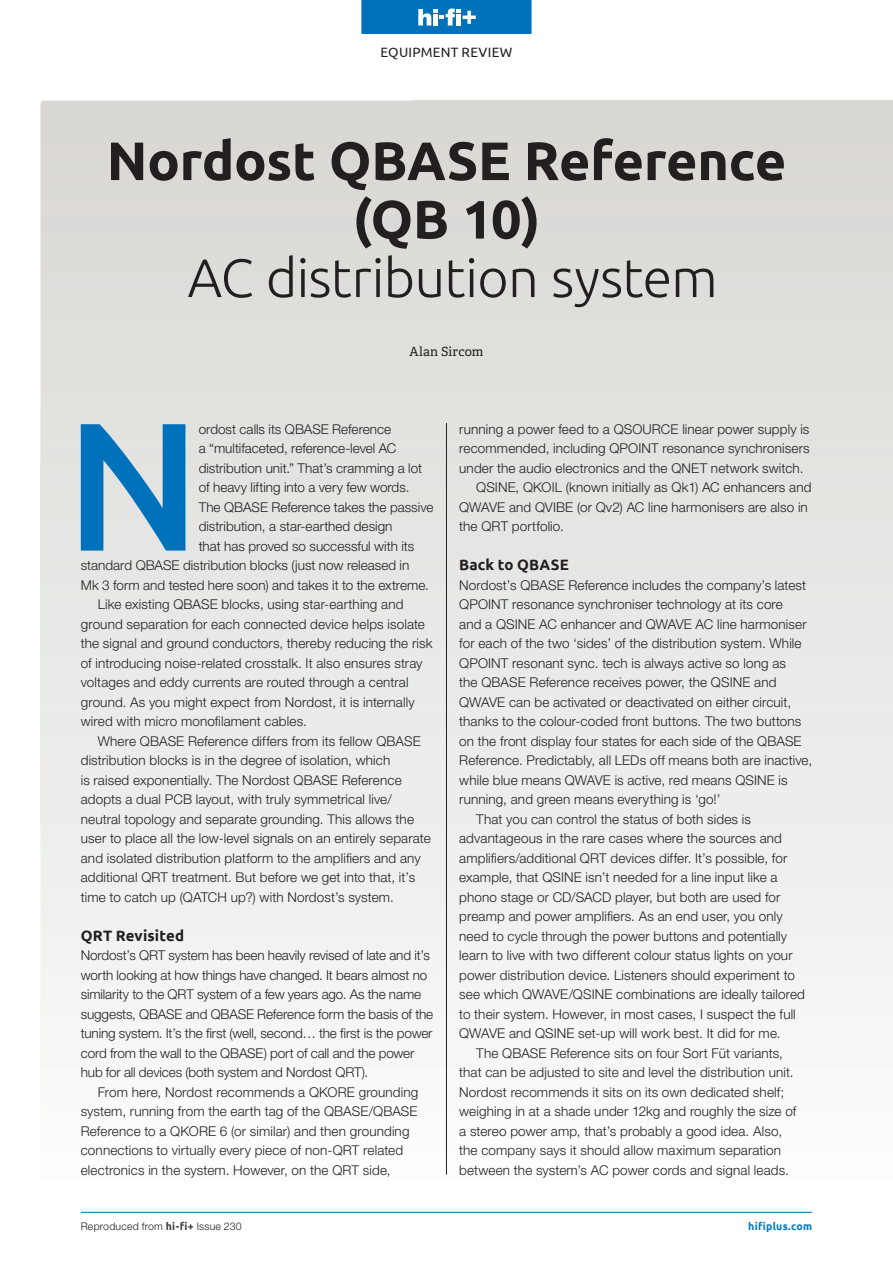
<style>
.page{position:relative;width:893px;height:1263px;background:#fff}
.page>*{position:absolute;margin:0;border:0;box-sizing:border-box;transform-origin:0 0}
.t1{font:500 182.4px "Ubuntu";color:#0072bc}
.t2{font:700 54px/58.5px "Ubuntu";letter-spacing:-.005em;color:#231f20;text-align:center}
.t3{font:300 54px "Ubuntu";letter-spacing:-.015em;color:#231f20}
.t4{font:700 15px "Ubuntu";letter-spacing:.01em;color:#231f20}
.t5{font:300 13.5px/19.5px "Helvetica Neue LT Std";letter-spacing:.01em;color:#231f20}
.t6{font:300 13.5px/19.5px "Helvetica Neue LT Std";letter-spacing:-.01em;color:#231f20}
.t7{font:13.5px "Ubuntu";letter-spacing:.02em;color:#231f20}
.t8{font:12.75px "Adelle";letter-spacing:.015em;color:#231f20}
.t9{font:300 10.5px "Helvetica Neue LT Std";letter-spacing:.02em;color:#231f20}
.t10{font:700 10.5px "Ubuntu";letter-spacing:.025em;color:#007ac0}
.s1{font-family:"Ubuntu";font-weight:700;color:#3e3e3f}
</style>
<div class="page">
<hr style="left:446px;top:423px;width:1px;height:752px;background:#231f20">
<hr style="left:81px;top:1212px;width:731px;height:1px;background:#0072bc">
<svg style="left:361px;top:0;width:170px;height:34px;background:#167ec1"></svg>
<p class="t7" style="left:381px;top:44px;width:133px">EQUIPMENT REVIEW</p>
<h2 class="t2" style="left:107px;top:131px;width:681px">Nordost QBASE Reference (QB 10)</h2>
<h2 class="t3" style="left:188px;top:245px;width:532px">AC distribution system</h2>
<p class="t8" style="left:409px;top:343px;width:76px">Alan Sircom</p>
<h1 class="t1" style="left:66px;top:370px;width:136px">N</h1>
<p class="t5" style="left:199px;top:419px;width:194px">ordost calls its QBASE Reference</p>
<p class="t5" style="left:199px;top:438px;width:199px">a “multifaceted, reference-level AC</p>
<p class="t5" style="left:199px;top:458px;width:225px">distribution unit.” That’s cramming a lot</p>
<p class="t5" style="left:199px;top:477px;width:212px">of heavy lifting into a very few words.</p>
<p class="t5" style="left:199px;top:497px;width:236px">The QBASE Reference takes the passive</p>
<p class="t5" style="left:199px;top:516px;width:195px">distribution, a star-earthed design</p>
<p class="t5" style="left:199px;top:536px;width:217px">that has proved so successful with its</p>
<p class="t5" style="left:81px;top:555px;width:330px">standard QBASE distribution blocks (just now released in</p>
<p class="t5" style="left:81px;top:575px;width:350px">Mk 3 form and tested here soon) and takes it to the extreme.</p>
<p class="t5" style="left:98px;top:594px;width:307px">Like existing QBASE blocks, using star-earthing and</p>
<p class="t5" style="left:81px;top:614px;width:346px">ground separation for each connected device helps isolate</p>
<p class="t5" style="left:81px;top:633px;width:353px">the signal and ground conductors, thereby reducing the risk</p>
<p class="t5" style="left:81px;top:653px;width:343px">of introducing noise-related crosstalk. It also ensures stray</p>
<p class="t5" style="left:81px;top:672px;width:329px">voltages and eddy currents are routed through a central</p>
<p class="t5" style="left:81px;top:692px;width:335px">ground. As you might expect from Nordost, it is internally</p>
<p class="t5" style="left:81px;top:711px;width:228px">wired with micro monofilament cables.</p>
<p class="t5" style="left:98px;top:731px;width:324px">Where QBASE Reference differs from its fellow QBASE</p>
<p class="t5" style="left:81px;top:750px;width:311px">distribution blocks is in the degree of isolation, which</p>
<p class="t5" style="left:81px;top:770px;width:322px">is raised exponentially. The Nordost QBASE Reference</p>
<p class="t5" style="left:81px;top:789px;width:313px">adopts a dual PCB layout, with truly symmetrical live/</p>
<p class="t5" style="left:81px;top:809px;width:335px">neutral topology and separate grounding. This allows the</p>
<p class="t5" style="left:81px;top:828px;width:351px">user to place all the low-level signals on an entirely separate</p>
<p class="t5" style="left:81px;top:848px;width:341px">and isolated distribution platform to the amplifiers and any</p>
<p class="t5" style="left:81px;top:867px;width:336px">additional QRT treatment. But before we get into that, it’s</p>
<p class="t5" style="left:81px;top:887px;width:314px">time to catch up (QATCH up?) with Nordost’s system.</p>
<p class="t4" style="left:81px;top:926px;width:105px">QRT Revisited</p>
<p class="t6" style="left:81px;top:945px;width:354px">Nordost’s QRT system has been heavily revised of late and it’s worth looking at how things have changed. It bears almost no similarity to the QRT system of a few years ago. As the name suggests, QBASE and QBASE Reference form the basis of the tuning system. It’s the first (well, second… the first is the power cord from the wall to the QBASE) port of call and the power hub for all devices (both system and Nordost QRT).</p>
<p class="t5" style="left:81px;top:1082px;width:339px;text-indent:17px">From here, Nordost recommends a QKORE grounding system, running from the earth tag of the QBASE/QBASE Reference to a QKORE 6 (or similar) and then grounding connections to virtually every piece of non-QRT related electronics in the system. However, on the QRT side,</p>
<p class="t5" style="left:459px;top:419px;width:352px">running a power feed to a QSOURCE linear power supply is</p>
<p class="t5" style="left:459px;top:438px;width:352px">recommended, including QPOINT resonance synchronisers</p>
<p class="t5" style="left:459px;top:458px;width:346px">under the audio electronics and the QNET network switch.</p>
<p class="t5" style="left:476px;top:477px;width:337px">QSINE, QKOIL (known initially as Qk1) AC enhancers and</p>
<p class="t5" style="left:459px;top:497px;width:350px">QWAVE and QVIBE (or Qv2) AC line harmonisers are also in</p>
<p class="t5" style="left:459px;top:516px;width:106px">the QRT portfolio.</p>
<p class="t4" style="left:459px;top:556px;width:111px">Back to QBASE</p>
<p class="t5" style="left:459px;top:575px;width:348px">Nordost’s QBASE Reference includes the company’s latest</p>
<p class="t5" style="left:459px;top:594px;width:325px">QPOINT resonance synchroniser technology at its core</p>
<p class="t5" style="left:459px;top:614px;width:349px">and a QSINE AC enhancer and QWAVE AC line harmoniser</p>
<p class="t5" style="left:459px;top:633px;width:344px">for each of the two ‘sides’ of the distribution system. While</p>
<p class="t5" style="left:459px;top:653px;width:328px">QPOINT resonant sync. tech is always active so long as</p>
<p class="t5" style="left:459px;top:672px;width:319px">the QBASE Reference receives power, the QSINE and</p>
<p class="t5" style="left:459px;top:692px;width:333px">QWAVE can be activated or deactivated on either circuit,</p>
<p class="t5" style="left:459px;top:711px;width:344px">thanks to the colour-coded front buttons. The two buttons</p>
<p class="t5" style="left:459px;top:731px;width:344px">on the front display four states for each side of the QBASE</p>
<p class="t5" style="left:459px;top:750px;width:354px">Reference. Predictably, all LEDs off means both are inactive,</p>
<p class="t5" style="left:459px;top:770px;width:330px">while blue means QWAVE is active, red means QSINE is</p>
<p class="t5" style="left:459px;top:789px;width:263px">running, and green means everything is ‘go!’</p>
<p class="t5" style="left:476px;top:809px;width:276px">That you can control the status of both sides is</p>
<p class="t5" style="left:459px;top:828px;width:324px">advantageous in the rare cases where the sources and</p>
<p class="t5" style="left:459px;top:848px;width:330px">amplifiers/additional QRT devices differ. It’s possible, for</p>
<p class="t5" style="left:459px;top:867px;width:320px">example, that QSINE isn’t needed for a line input like a</p>
<p class="t5" style="left:459px;top:887px;width:323px">phono stage or CD/SACD player, but both are used for</p>
<p class="t5" style="left:459px;top:906px;width:325px">preamp and power amplifiers. As an end user, you only</p>
<p class="t5" style="left:459px;top:926px;width:329px">need to cycle through the power buttons and potentially</p>
<p class="t5" style="left:459px;top:945px;width:335px">learn to live with two different colour status lights on your</p>
<p class="t5" style="left:459px;top:965px;width:337px">power distribution device. Listeners should experiment to</p>
<p class="t5" style="left:459px;top:984px;width:347px">see which QWAVE/QSINE combinations are ideally tailored</p>
<p class="t5" style="left:459px;top:1004px;width:338px">to their system. However, in most cases, I suspect the full</p>
<p class="t5" style="left:459px;top:1023px;width:323px">QWAVE and QSINE set-up will work best. It did for me.</p>
<p class="t5" style="left:476px;top:1043px;width:308px">The QBASE Reference sits on four Sort Füt variants,</p>
<p class="t5" style="left:459px;top:1062px;width:336px">that can be adjusted to site and level the distribution unit.</p>
<p class="t5" style="left:459px;top:1082px;width:326px">Nordost recommends it sits on its own dedicated shelf;</p>
<p class="t5" style="left:459px;top:1101px;width:339px">weighing in at a shade under 12kg and roughly the size of</p>
<p class="t5" style="left:459px;top:1121px;width:324px">a stereo power amp, that’s probably a good idea. Also,</p>
<p class="t5" style="left:459px;top:1140px;width:323px">the company says it should allow maximum separation</p>
<p class="t5" style="left:459px;top:1160px;width:331px">between the system’s AC power cords and signal leads.</p>
<p class="t9" style="left:81px;top:1219px;width:162px">Reproduced from <span class="s1">hi-fi+</span> Issue 230</p>
<p class="t10" style="left:748px;top:1219px;width:65px">hifiplus.com</p>
</div>
